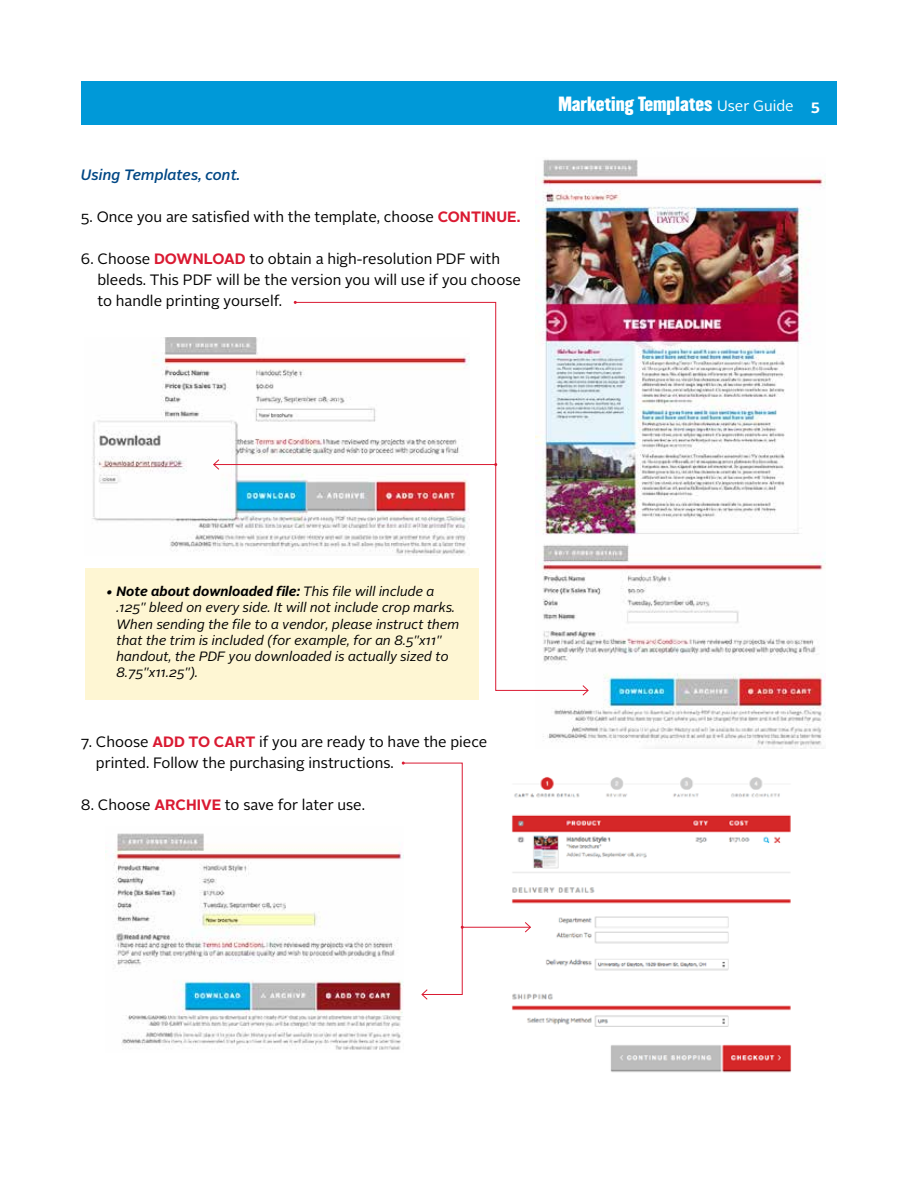
<style>
.page{position:relative;width:918px;height:1188px;background:#fff}
.page>*{position:absolute;margin:0;border:0;box-sizing:border-box;transform-origin:0 0}
.t1{font:18px "Champion Welterweight";color:#fff}
.t2{font:15px/21px "Alright Sans";color:#000}
.t3{font:italic 500 15px "Alright Sans";color:#004785}
.t4{font:italic 13.5px/16.2px "Alright Sans";color:#000}
.s1{font-weight:700;color:#da1a32}
.s2{font-family:"Alright Sans";font-size:15px}
.s3{font-family:"Alright Sans";font-weight:700;font-size:15px}
.s4{font-weight:700}
</style>
<div class="page">
<div style="left:85px;top:569px;width:394px;height:131px;background:#fef6d3"></div>
<div style="left:81px;top:81px;width:756px;height:43px;background:#0099d8"></div>
<img style="left:536px;top:159px;width:289px;height:590px">
<svg style="left:295px;top:302px;width:294px;height:389px"></svg>
<svg style="left:582px;top:685px;width:7px;height:11px"></svg>
<img style="left:92px;top:338px;width:378px;height:218px">
<hr style="left:214px;top:464px;width:282px;height:1px;background:#da1a32">
<svg style="left:213px;top:459px;width:7px;height:11px"></svg>
<img style="left:497px;top:777px;width:295px;height:296px">
<img style="left:106px;top:833px;width:297px;height:217px">
<hr style="left:462px;top:927px;width:68px;height:1px;background:#da1a32">
<svg style="left:402px;top:762px;width:62px;height:238px"></svg>
<svg style="left:524px;top:921px;width:7px;height:12px"></svg>
<p class="t3" style="left:81px;top:165px;width:161px">Using Templates, cont.</p>
<p class="t2" style="left:81px;top:207px;width:441px">5. Once you are satisfied with the template, choose <span class="s1">CONTINUE.</span></p>
<p class="t2" style="left:97px;top:249px;width:425px;text-indent:-16px">6. Choose <span class="s1">DOWNLOAD</span> to obtain a high-resolution PDF with bleeds. This PDF will be the version you will use if you choose to handle printing yourself.</p>
<p class="t1" style="left:558px;top:89px;width:263px">Marketing Templates <span class="s2">User Guide</span> <span class="s3">5</span></p>
<p class="t4" style="left:117px;top:584px;width:345px;text-indent:-11px"><span class="s4">• Note about downloaded file:</span> This file will include a .125" bleed on every side. It will not include crop marks.<br>When sending the file to a vendor, please instruct them that the trim is included (for example, for an 8.5"x11" handout, the PDF you downloaded is actually sized to 8.75"x11.25").</p>
<p class="t2" style="left:96px;top:732px;width:393px;text-indent:-15px">7. Choose <span class="s1">ADD TO CART</span> if you are ready to have the piece printed. Follow the purchasing instructions.</p>
<p class="t2" style="left:81px;top:795px;width:286px">8. Choose <span class="s1">ARCHIVE</span> to save for later use.</p>
</div>
